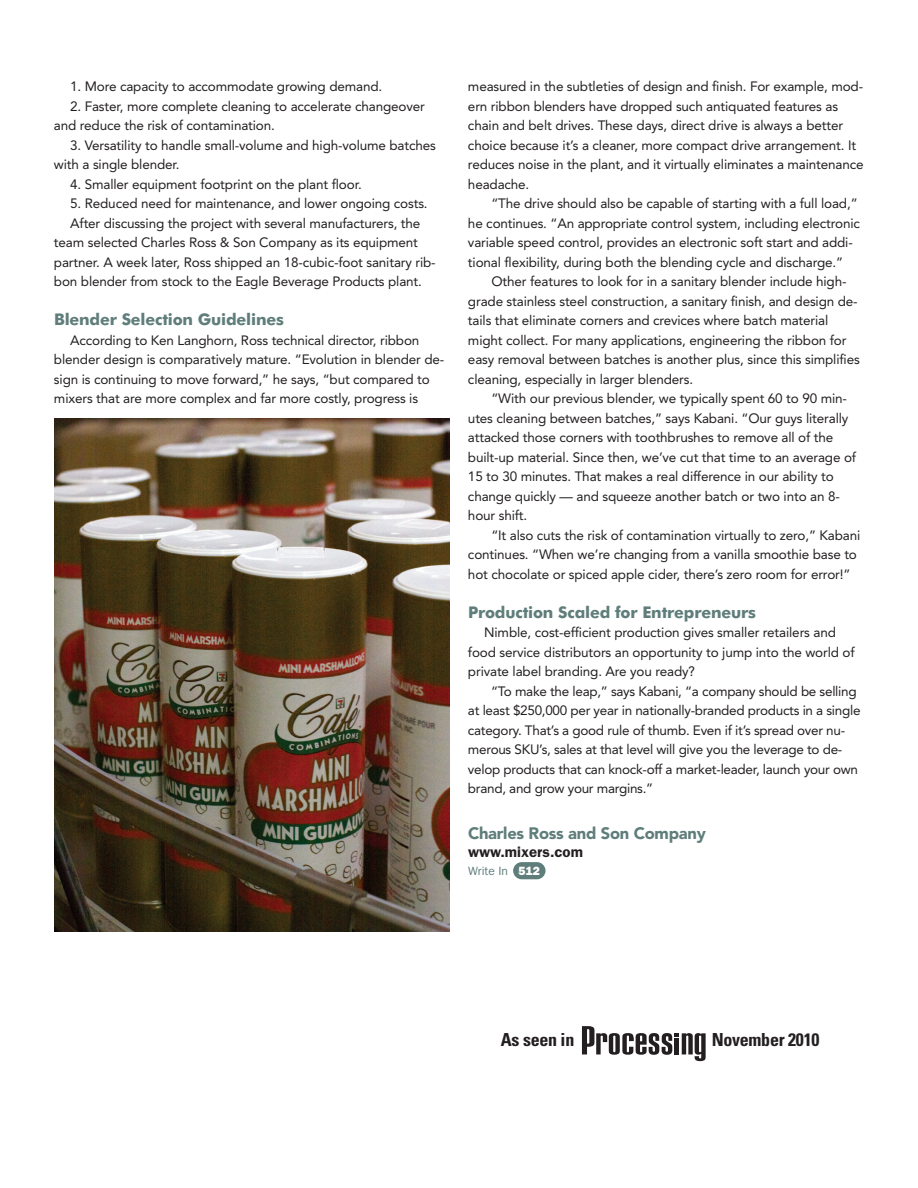
<style>
.page{position:relative;width:918px;height:1188px;background:#fff}
.page>*{position:absolute;margin:0;border:0;box-sizing:border-box;transform-origin:0 0}
.t1{font:700 condensed 18px "Univers";letter-spacing:-.015em;color:#231f20}
.t2{font:900 16.5px "Avenir";letter-spacing:-.015em;color:#5f7d7a}
.t3{font:700 16.2px "Futura BT";letter-spacing:-.01em;color:#5f7d7a}
.t4{font:600 15px "Franklin Gothic";color:#231f20}
.t5{font:13.5px/19.5px "Avenir";letter-spacing:-.01em;color:#231f20}
.t6{font:12px "Franklin Gothic";color:#5f7d7a}
.s1{font-weight:800;color:#fff}
</style>
<div class="page">
<div style="left:513px;top:862px;width:33px;height:17px;background:#5f7d7a;border-radius:9px"></div>
<img style="left:54px;top:418px;width:396px;height:513px">
<svg style="left:582px;top:1026px;width:124px;height:35px"></svg>
<p class="t5" style="left:70px;top:78px;width:314px">1. More capacity to accommodate growing demand.</p>
<p class="t5" style="left:54px;top:97px;width:372px;text-indent:16px">2. Faster, more complete cleaning to accelerate changeover and reduce the risk of contamination.</p>
<p class="t5" style="left:54px;top:136px;width:383px;text-indent:16px">3. Versatility to handle small-volume and high-volume batches with a single blender.</p>
<p class="t5" style="left:70px;top:175px;width:293px">4. Smaller equipment footprint on the plant floor.</p>
<p class="t5" style="left:70px;top:195px;width:359px">5. Reduced need for maintenance, and lower ongoing costs.</p>
<p class="t5" style="left:70px;top:214px;width:352px">After discussing the project with several manufacturers, the</p>
<p class="t5" style="left:54px;top:234px;width:366px">team selected Charles Ross &amp; Son Company as its equipment</p>
<p class="t5" style="left:54px;top:253px;width:383px">partner. A week later, Ross shipped an 18-cubic-foot sanitary rib-</p>
<p class="t5" style="left:54px;top:273px;width:369px">bon blender from stock to the Eagle Beverage Products plant.</p>
<p class="t3" style="left:54px;top:313px;width:231px">Blender Selection Guidelines</p>
<p class="t5" style="left:54px;top:331px;width:392px;text-indent:16px">According to Ken Langhorn, Ross technical director, ribbon blender design is comparatively mature. “Evolution in blender de&shy;sign is continuing to move forward,” he says, “but compared to mixers that are more complex and far more costly, progress is</p>
<p class="t5" style="left:468px;top:78px;width:397px">measured in the subtleties of design and finish. For example, mod&shy;ern ribbon blenders have dropped such antiquated features as chain and belt drives. These days, direct drive is always a better choice because it’s a cleaner, more compact drive arrangement. It reduces noise in the plant, and it virtually eliminates a maintenance headache.</p>
<p class="t5" style="left:468px;top:195px;width:394px;text-indent:23px">“The drive should also be capable of starting with a full load,” he continues. “An appropriate control system, including electronic variable speed control, provides an electronic soft start and addi&shy;tional flexibility, during both the blending cycle and discharge.”</p>
<p class="t5" style="left:468px;top:273px;width:393px;text-indent:23px">Other features to look for in a sanitary blender include high&shy;grade stainless steel construction, a sanitary finish, and design de&shy;tails that eliminate corners and crevices where batch material might collect. For many applications, engineering the ribbon for easy removal between batches is another plus, since this simplifies cleaning, especially in larger blenders.</p>
<p class="t5" style="left:468px;top:390px;width:390px;text-indent:23px">“With our previous blender, we typically spent 60 to 90 min&shy;utes cleaning between batches,” says Kabani. “Our guys literally attacked those corners with toothbrushes to remove all of the built-up material. Since then, we’ve cut that time to an average of 15 to 30 minutes. That makes a real difference in our ability to change quickly — and squeeze another batch or two into an 8- hour shift.</p>
<p class="t5" style="left:468px;top:526px;width:394px;text-indent:23px">“It also cuts the risk of contamination virtually to zero,” Kabani continues. “When we’re changing from a vanilla smoothie base to hot chocolate or spiced apple cider, there’s zero room for error!”</p>
<p class="t3" style="left:468px;top:605px;width:289px">Production Scaled for Entrepreneurs</p>
<p class="t5" style="left:468px;top:624px;width:388px;text-indent:16px">Nimble, cost-efficient production gives smaller retailers and food service distributors an opportunity to jump into the world of private label branding. Are you ready?</p>
<p class="t5" style="left:468px;top:682px;width:394px;text-indent:23px">“To make the leap,” says Kabani, “a company should be selling at least $250,000 per year in nationally-branded products in a single category. That’s a good rule of thumb. Even if it’s spread over nu&shy;merous SKU’s, sales at that level will give you the leverage to de&shy;velop products that can knock-off a market-leader, launch your own brand, and grow your margins.”</p>
<p class="t2" style="left:468px;top:826px;width:239px">Charles Ross and Son Company</p>
<p class="t4" style="left:468px;top:847px;width:117px">www.mixers.com</p>
<p class="t6" style="left:468px;top:867px;width:74px">Write In <span class="s1">512</span></p>
<h1 class="t1" style="left:501px;top:1033px;width:75px">As seen in</h1>
<h1 class="t1" style="left:712px;top:1033px;width:109px">November 2010</h1>
</div>
